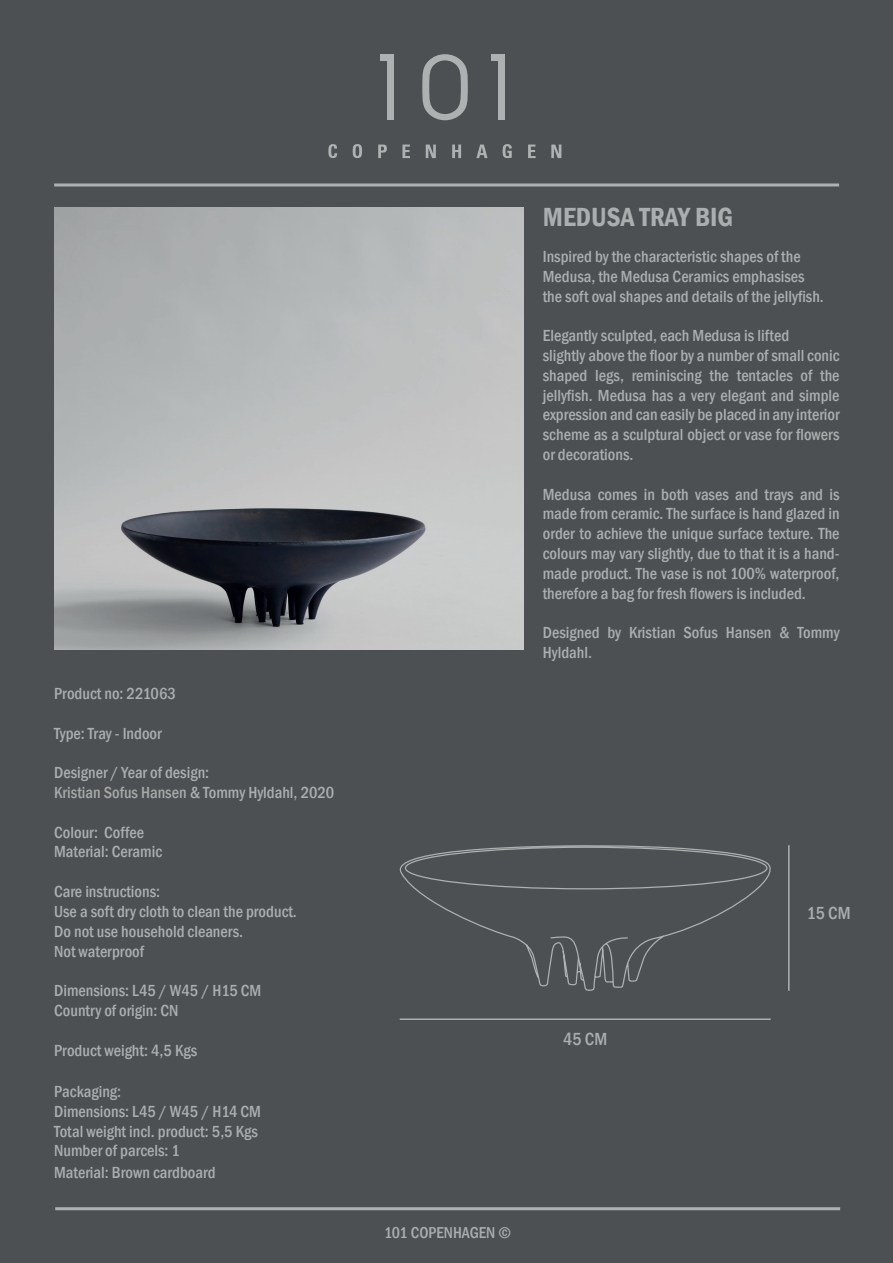
<style>
.page{position:relative;width:893px;height:1263px;background:#4c5053}
.page>*{position:absolute;margin:0;border:0;box-sizing:border-box;transform-origin:0 0}
.t1{font:600 condensed 27px "Franklin Gothic";color:#abaeaf}
.t2{font:500 condensed 18px "Franklin Gothic";color:#abaeaf}
.t3{font:500 condensed 16.5px/19.8px "Franklin Gothic";color:#abaeaf}
.t4{font:500 condensed 16.2px "Franklin Gothic";color:#abaeaf}
.s1{color:#a6a9a5}
</style>
<div class="page">
<img style="left:54px;top:207px;width:469px;height:442px">
<svg style="left:422px;top:54px;width:46px;height:66px"></svg>
<div style="left:498px;top:58px;width:6px;height:62px;background:#adb1b1"></div>
<div style="left:491px;top:54px;width:13px;height:7px;background:#adb1b1"></div>
<div style="left:387px;top:58px;width:7px;height:62px;background:#adb1b1"></div>
<div style="left:380px;top:54px;width:13px;height:7px;background:#adb1b1"></div>
<svg style="left:328px;top:144px;width:9px;height:14px"></svg>
<svg style="left:353px;top:144px;width:9px;height:14px"></svg>
<svg style="left:378px;top:145px;width:9px;height:13px"></svg>
<svg style="left:402px;top:145px;width:8px;height:13px"></svg>
<svg style="left:426px;top:145px;width:10px;height:13px"></svg>
<svg style="left:452px;top:145px;width:9px;height:13px"></svg>
<svg style="left:476px;top:145px;width:12px;height:13px"></svg>
<svg style="left:503px;top:144px;width:9px;height:14px"></svg>
<svg style="left:528px;top:145px;width:8px;height:13px"></svg>
<svg style="left:551px;top:145px;width:10px;height:13px"></svg>
<hr style="left:54px;top:183px;width:785px;height:3px;background:#adb1b1">
<hr style="left:55px;top:1207px;width:785px;height:3px;background:#adb1b1">
<hr style="left:400px;top:1018px;width:371px;height:2px;background:#adb1b1">
<hr style="left:788px;top:845px;width:2px;height:146px;background:#adb1b1">
<svg style="left:399px;top:845px;width:372px;height:146px"></svg>
<p class="t3" style="left:54px;top:683px;width:123px">Product no: 221063</p>
<p class="t3" style="left:54px;top:723px;width:109px">Type: Tray - Indoor</p>
<p class="t3" style="left:54px;top:763px;width:282px">Designer / Year of design:<br><span class="s1">Kristian Sofus Hansen</span> &amp; Tommy Hyldahl, 2020</p>
<p class="t3" style="left:54px;top:822px;width:109px">Colour: Coffee<br>Material: Ceramic</p>
<p class="t3" style="left:54px;top:881px;width:244px">Care instructions:<br>Use a soft dry cloth to clean the product.<br>Do not use household cleaners.<br>Not waterproof</p>
<p class="t3" style="left:54px;top:980px;width:209px">Dimensions: L45 / W45 / H15 CM<br>Country of origin: CN</p>
<p class="t3" style="left:54px;top:1040px;width:145px">Product weight: 4,5 Kgs</p>
<p class="t3" style="left:54px;top:1081px;width:208px">Packaging:<br>Dimensions: L45 / W45 / H14 CM<br>Total weight incl. product: 5,5 Kgs<br>Number of parcels: 1</p>
<p class="t3" style="left:54px;top:1162px;width:163px">Material: Brown cardboard</p>
<h1 class="t1" style="left:543px;top:199px;width:192px">MEDUSA TRAY BIG</h1>
<p class="t3" style="left:543px;top:246px;width:283px">Inspired by the characteristic shapes of the<br>Medusa, the Medusa Ceramics emphasises the soft oval shapes and details of the jellyfish.</p>
<p class="t3" style="left:543px;top:326px;width:298px">Elegantly sculpted, each Medusa is lifted<br>slightly above the floor by a number of small conic shaped legs, reminiscing the tentacles of the jellyfish. Medusa has a very elegant and simple expression and can easily be placed in any interior scheme as a sculptural object or vase for flowers or decorations.</p>
<p class="t3" style="left:543px;top:484px;width:298px;text-align:justify">Medusa comes in both vases and trays and is made from ceramic. The surface is hand glazed in order to achieve the unique surface texture. The colours may vary slightly, due to that it is a hand&shy;made product. The vase is not 100% waterproof, therefore a bag for fresh flowers is included.</p>
<p class="t3" style="left:543px;top:623px;width:298px">Designed by Kristian Sofus Hansen &amp; Tommy<br>Hyldahl.</p>
<p class="t2" style="left:563px;top:1028px;width:46px">45 CM</p>
<p class="t4" style="left:384px;top:1222px;width:128px">101 COPENHAGEN ©</p>
<p class="t2" style="left:807px;top:901px;width:45px">15 CM</p>
</div>
